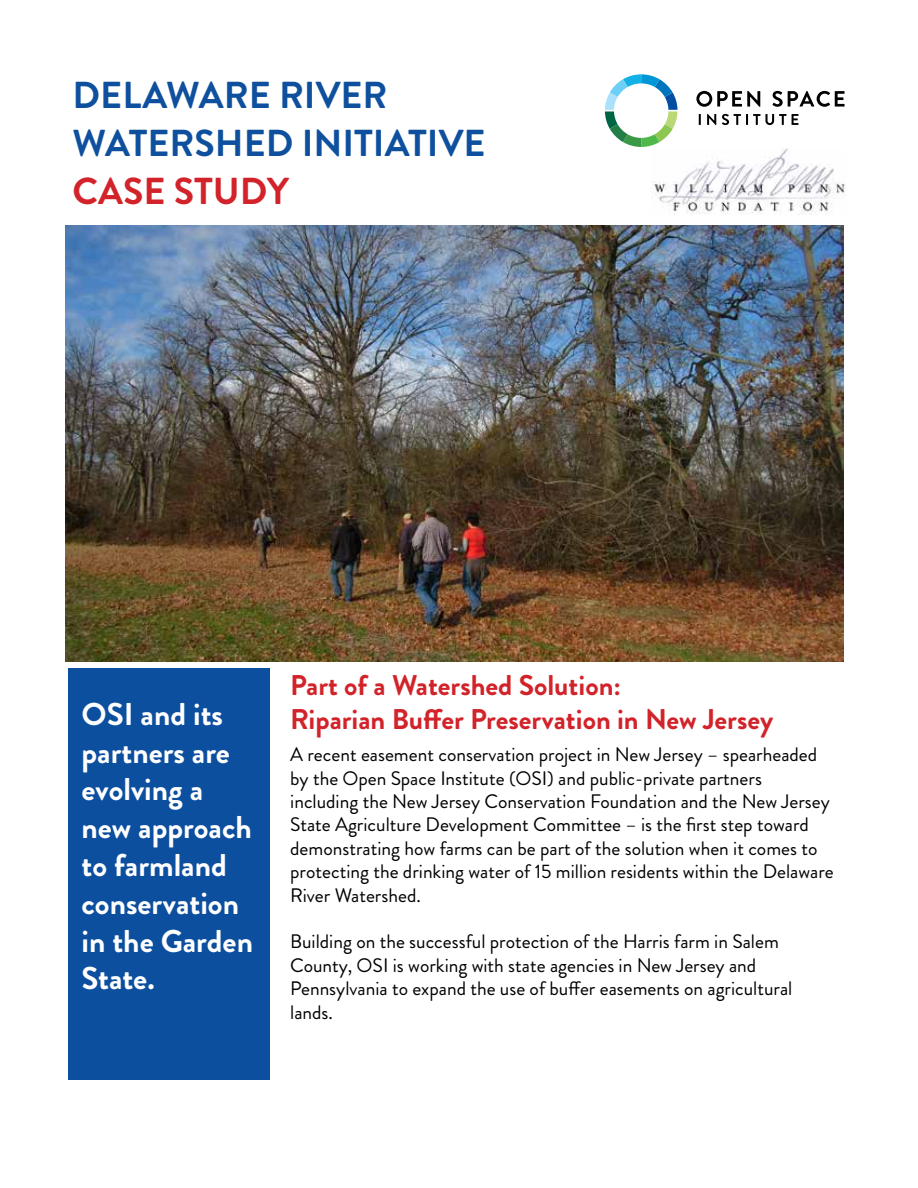
<style>
.page{position:relative;width:918px;height:1188px;background:#fff}
.page>*{position:absolute;margin:0;border:0;box-sizing:border-box;transform-origin:0 0}
.t1{font:700 37.5px/48px "Brandon Grotesque";color:#0e509e}
.t2{font:700 37.5px "Brandon Grotesque";color:#d2232a}
.t3{font:700 31.5px/37.8px "Brandon Grotesque";color:#fff}
.t4{font:700 28.5px/34.2px "Brandon Grotesque";color:#d2232a}
.t5{font:19.5px/23.4px "Brandon Grotesque";color:#000}
</style>
<div class="page">
<img style="left:66px;top:226px;width:778px;height:436px">
<div style="left:68px;top:668px;width:202px;height:412px;background:#0d4f9f"></div>
<svg style="left:696px;top:91px;width:64px;height:16px"></svg>
<svg style="left:772px;top:91px;width:73px;height:16px"></svg>
<svg style="left:699px;top:114px;width:2px;height:11px"></svg>
<svg style="left:707px;top:114px;width:9px;height:11px"></svg>
<svg style="left:722px;top:114px;width:64px;height:11px"></svg>
<svg style="left:792px;top:114px;width:6px;height:11px"></svg>
<svg style="left:605px;top:74px;width:73px;height:73px"></svg>
<img style="left:653px;top:149px;width:193px;height:65px">
<h1 class="t1" style="left:73px;top:71px;width:414px">DELAWARE RIVER<br>WATERSHED INITIATIVE</h1>
<h1 class="t2" style="left:73px;top:165px;width:218px">CASE STUDY</h1>
<h2 class="t3" style="left:82px;top:696px;width:173px">OSI and its partners are evolving a new approach to farmland conservation in the Garden<br>State.</h2>
<h3 class="t4" style="left:290px;top:668px;width:485px">Part of a Watershed Solution:<br>Riparian Buffer Preservation in New Jersey</h3>
<p class="t5" style="left:290px;top:743px;width:545px">A recent easement conservation project in New Jersey – spearheaded by the Open Space Institute (OSI) and public-private partners including the New Jersey Conservation Foundation and the New Jersey State Agriculture Development Committee – is the first step toward demonstrating how farms can be part of the solution when it comes to protecting the drinking water of 15 million residents within the Delaware River Watershed.</p>
<p class="t5" style="left:290px;top:930px;width:504px">Building on the successful protection of the Harris farm in Salem County, OSI is working with state agencies in New Jersey and Pennsylvania to expand the use of buffer easements on agricultural lands.</p>
</div>
